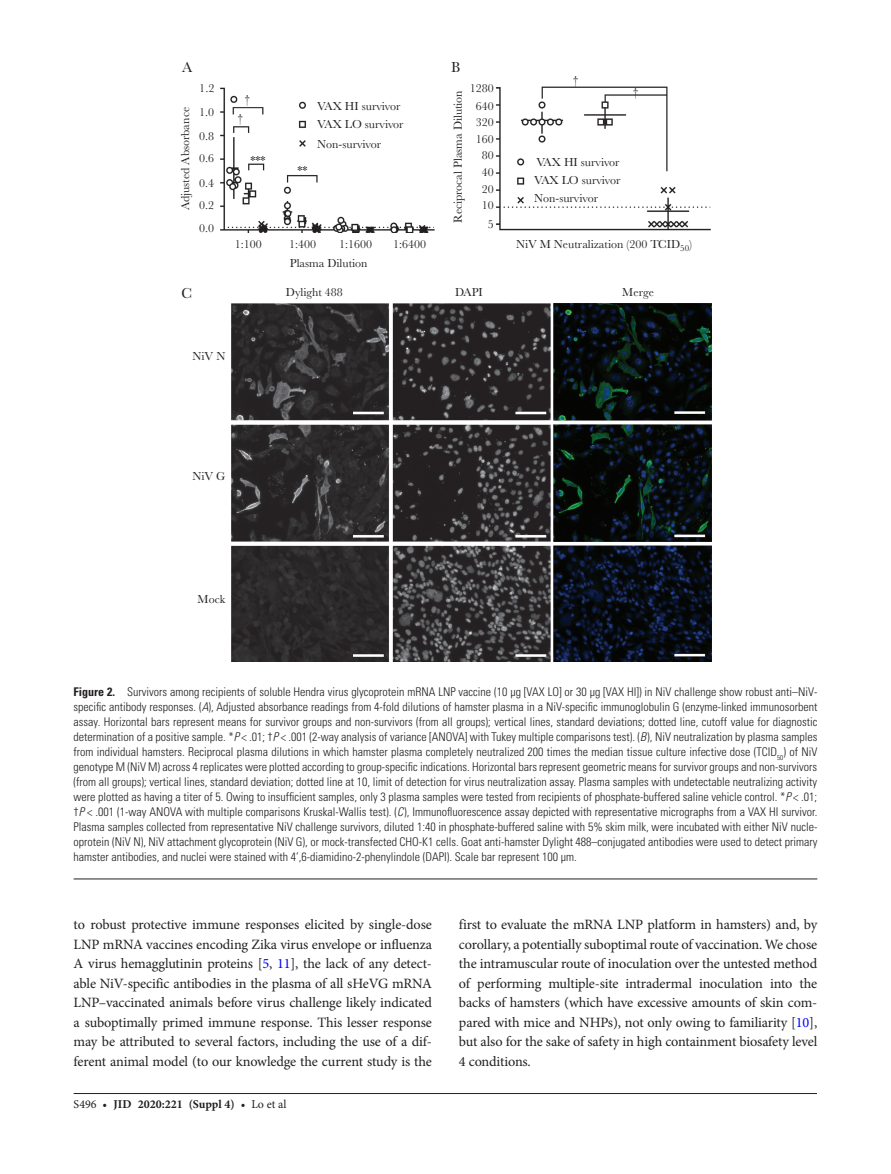
<style>
.page{position:relative;width:891px;height:1174px;background:#fff}
.page>*{position:absolute;margin:0;border:0;box-sizing:border-box;transform-origin:0 0}
.t1{font:15px "Baskerville MT Std";color:#231f20}
.t2{font:14.25px/19.5px "Minion Pro";letter-spacing:-.01em;color:#231f20;text-align:justify}
.t3{font:300 condensed 12px/15px "Univers LT Std";color:#231f20;text-align:justify}
.t4{font:12px/16.6px "Baskerville MT Std";color:#231f20}
.t5{font:700 12px "Minion Pro";color:#231f20}
.s1{font-weight:700}
.s2{font-style:italic}
.s3{color:#00f}
.s4{font-weight:400}
</style>
<div class="page">
<hr style="left:74px;top:1093px;width:743px;height:1px;background:#231f20">
<hr style="left:74px;top:879px;width:743px;height:1px;background:#231f20">
<img style="left:221px;top:86px;width:490px;height:147px">
<img style="left:232px;top:304px;width:480px;height:358px">
<p class="t1" style="left:182px;top:58px;width:12px">A</p>
<p class="t1" style="left:451px;top:58px;width:11px">B</p>
<p class="t4" style="left:199px;top:80px;width:17px">1.2</p>
<p class="t4" style="left:177px;top:210px;width:105px;rotate:-90deg">Adjusted Absorbance</p>
<p class="t4" style="left:199px;top:101px;width:17px;line-height:23.7px">1.0<br>0.8</p>
<p class="t4" style="left:199px;top:146px;width:17px;line-height:24.8px">0.6<br>0.4</p>
<p class="t4" style="left:199px;top:194px;width:17px;line-height:22.8px">0.2<br>0.0</p>
<p class="t4" style="left:245px;top:91px;width:7px">†</p>
<p class="t4" style="left:238px;top:110px;width:7px">†</p>
<p class="t4" style="left:251px;top:152px;width:17px">***</p>
<p class="t4" style="left:298px;top:162px;width:12px">**</p>
<p class="t4" style="left:317px;top:97px;width:85px">VAX HI survivor</p>
<p class="t4" style="left:317px;top:115px;width:88px;line-height:19.6px">VAX LO survivor<br>Non-survivor</p>
<p class="t4" style="left:470px;top:80px;width:26px">1280</p>
<p class="t4" style="left:450px;top:223px;width:134px;rotate:-90deg">Reciprocal Plasma Dilution</p>
<p class="t4" style="left:476px;top:97px;width:20px;text-align:center">640<br>320<br>160<br>80<br>40<br>20<br>10</p>
<p class="t4" style="left:488px;top:215px;width:8px">5</p>
<p class="t4" style="left:573px;top:72px;width:7px">†</p>
<p class="t4" style="left:633px;top:84px;width:7px">†</p>
<p class="t4" style="left:534px;top:153px;width:88px;line-height:18.1px;text-align:justify">VAX HI survivor VAX LO survivor Non-survivor</p>
<p class="t4" style="left:235px;top:236px;width:29px">1:100</p>
<p class="t4" style="left:289px;top:236px;width:29px">1:400</p>
<p class="t4" style="left:290px;top:235px;width:84px;line-height:19px;text-indent:49px">1:1600<br>Plasma Dilution</p>
<p class="t4" style="left:393px;top:236px;width:35px">1:6400</p>
<p class="t4" style="left:516px;top:236px;width:178px">NiV M Neutralization (200 TCID<sub>50</sub>)</p>
<p class="t1" style="left:182px;top:285px;width:12px">C</p>
<p class="t4" style="left:286px;top:284px;width:58px">Dylight 488</p>
<p class="t4" style="left:455px;top:284px;width:29px">DAPI</p>
<p class="t4" style="left:622px;top:284px;width:33px">Merge</p>
<p class="t4" style="left:193px;top:348px;width:34px">NiV N</p>
<p class="t4" style="left:192px;top:468px;width:34px">NiV G</p>
<p class="t4" style="left:198px;top:590px;width:29px">Mock</p>
<p class="t3" style="left:74px;top:684px;width:745px"><span class="s1">Figure 2.</span> Survivors among recipients of soluble Hendra virus glycoprotein mRNA LNP vaccine (10 µg [VAX LO] or 30 µg [VAX HI]) in NiV challenge show robust anti–NiV&shy;specific antibody responses. (<span class="s2">A</span>), Adjusted absorbance readings from 4-fold dilutions of hamster plasma in a NiV-specific immunoglobulin G (enzyme-linked immunosorbent assay. Horizontal bars represent means for survivor groups and non-survivors (from all groups); vertical lines, standard deviations; dotted line, cutoff value for diagnostic determination of a positive sample. *<span class="s2">P</span> &lt; .01; †<span class="s2">P</span> &lt; .001 (2-way analysis of variance [ANOVA] with Tukey multiple comparisons test). (<span class="s2">B</span>), NiV neutralization by plasma samples from individual hamsters. Reciprocal plasma dilutions in which hamster plasma completely neutralized 200 times the median tissue culture infective dose (TCID<sub>50</sub>) of NiV genotype M (NiV M) across 4 replicates were plotted according to group-specific indications. Horizontal bars represent geometric means for survivor groups and non-survivors (from all groups); vertical lines, standard deviation; dotted line at 10, limit of detection for virus neutralization assay. Plasma samples with undetectable neutralizing activity were plotted as having a titer of 5. Owing to insufficient samples, only 3 plasma samples were tested from recipients of phosphate-buffered saline vehicle control. *<span class="s2">P</span> &lt; .01; †<span class="s2">P</span> &lt; .001 (1-way ANOVA with multiple comparisons Kruskal-Wallis test). (<span class="s2">C</span>), Immunofluorescence assay depicted with representative micrographs from a VAX HI survivor.<br>Plasma samples collected from representative NiV challenge survivors, diluted 1:40 in phosphate-buffered saline with 5% skim milk, were incubated with either NiV nucle&shy;oprotein (NiV N), NiV attachment glycoprotein (NiV G), or mock-transfected CHO-K1 cells. Goat anti-hamster Dylight 488–conjugated antibodies were used to detect primary hamster antibodies, and nuclei were stained with 4’,6-diamidino-2-phenylindole (DAPI). Scale bar represent 100 µm.</p>
<p class="t2" style="left:74px;top:915px;width:360px">to robust protective immune responses elicited by single-dose LNP mRNA vaccines encoding Zika virus envelope or influenza A virus hemagglutinin proteins [<span class="s3">5</span>, <span class="s3">11</span>], the lack of any detect&shy;able NiV-specific antibodies in the plasma of all sHeVG mRNA LNP–vaccinated animals before virus challenge likely indicated a suboptimally primed immune response. This lesser response may be attributed to several factors, including the use of a dif&shy;ferent animal model (to our knowledge the current study is the</p>
<p class="t2" style="left:459px;top:915px;width:360px">first to evaluate the mRNA LNP platform in hamsters) and, by corollary, a potentially suboptimal route of vaccination. We chose the intramuscular route of inoculation over the untested method of performing multiple-site intradermal inoculation into the backs of hamsters (which have excessive amounts of skin com&shy;pared with mice and NHPs), not only owing to familiarity [<span class="s3">10</span>], but also for the sake of safety in high containment biosafety level 4 conditions.</p>
<p class="t5" style="left:74px;top:1095px;width:214px"><span class="s4">S496 •</span> jid 2020:221 (Suppl 4) <span class="s4">• Lo et al</span></p>
</div>
